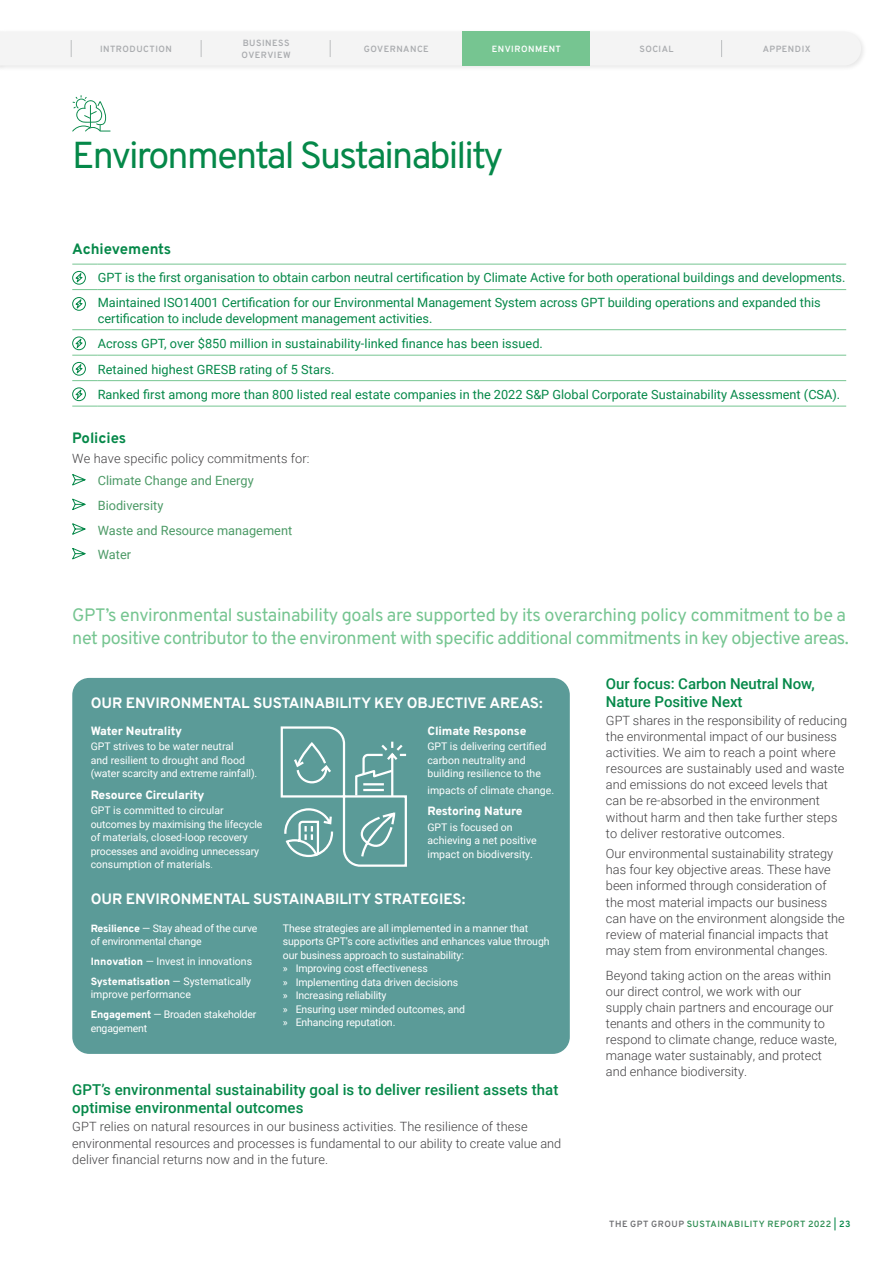
<style>
.page{position:relative;width:893px;height:1263px;background:#fff}
.page>*{position:absolute;margin:0;border:0;box-sizing:border-box;transform-origin:0 0}
.t1{font:37.5px "Overpass";letter-spacing:-.05em;color:#058849}
.t2{font:18px/22.5px "Overpass";letter-spacing:-.03em;color:#76c591}
.t3{font:500 15px/18px "Roboto";letter-spacing:.005em;color:#058849}
.t4{font:700 15px "Overpass";letter-spacing:-.01em;color:#fff}
.t5{font:700 15px "Overpass";letter-spacing:-.005em;color:#058849}
.t6{font:300 12.75px/16.2px "Roboto";color:#414042}
.t7{font:12.75px/25.2px "Roboto";color:#058849}
.t8{font:12.75px/24.6px "Roboto";color:#4c9a66}
.t9{font:800 12px "Overpass";letter-spacing:-.015em;color:#fff}
.t10{font:10.5px/13.5px "Roboto";letter-spacing:-.01em;color:#fff}
.t11{font:800 10.5px "Overpass";letter-spacing:-.01em;color:#fff}
.t12{font:600 9px/11.2px "Overpass";letter-spacing:.055em;color:#aaacaf}
.t13{font:600 9px "Overpass";letter-spacing:.055em;color:#339157}
.t14{font:600 9px "Overpass";letter-spacing:.055em;color:#fff}
.s1{font-weight:300}
.s2{font-family:"Overpass";font-weight:800}
.s3{font-family:"Roboto";font-weight:400}
.s4{color:#6d6e71}
.s5{color:#058849}
</style>
<div class="page">
<svg style="left:72px;top:264px;width:26px;height:1px"></svg>
<hr style="left:98px;top:264px;width:748px;height:1px;background:#76c591">
<hr style="left:98px;top:289px;width:748px;height:1px;background:#76c591">
<svg style="left:72px;top:329px;width:26px;height:1px"></svg>
<hr style="left:98px;top:329px;width:748px;height:1px;background:#76c591">
<hr style="left:98px;top:355px;width:748px;height:1px;background:#76c591">
<hr style="left:98px;top:380px;width:748px;height:1px;background:#76c591">
<hr style="left:98px;top:406px;width:748px;height:1px;background:#76c591">
<svg style="left:72px;top:271px;width:26px;height:19px"></svg>
<svg style="left:72px;top:297px;width:14px;height:14px"></svg>
<svg style="left:72px;top:336px;width:26px;height:20px"></svg>
<svg style="left:72px;top:362px;width:26px;height:19px"></svg>
<svg style="left:72px;top:387px;width:26px;height:20px"></svg>
<svg style="left:72px;top:474px;width:14px;height:12px"></svg>
<svg style="left:72px;top:498px;width:14px;height:12px"></svg>
<svg style="left:72px;top:523px;width:14px;height:12px"></svg>
<svg style="left:72px;top:548px;width:14px;height:12px"></svg>
<svg style="left:72px;top:95px;width:39px;height:37px"></svg>
<div style="left:72px;top:678px;width:498px;height:376px;background:#5b9b98;border-radius:17px"></div>
<svg style="left:280px;top:726px;width:127px;height:141px"></svg>
<div style="left:0;top:29px;width:867px;height:43px;background:#f6f6f6"></div>
<svg style="left:70px;top:32px;width:791px;height:34px"></svg>
<div style="left:463px;top:32px;width:127px;height:34px;background:#76c591"></div>
<p class="t12" style="left:242px;top:37px;width:51px">BUSINESS<br>OVERVIEW</p>
<p class="t12" style="left:100px;top:43px;width:73px">INTRODUCTION</p>
<p class="t14" style="left:492px;top:41px;width:71px">ENVIRONMENT</p>
<p class="t12" style="left:364px;top:43px;width:66px">GOVERNANCE</p>
<p class="t12" style="left:639px;top:43px;width:36px">SOCIAL</p>
<p class="t12" style="left:763px;top:43px;width:49px">APPENDIX</p>
<h1 class="t1" style="left:72px;top:125px;width:433px">Environmental Sustainability</h1>
<p class="t5" style="left:72px;top:236px;width:101px">Achievements</p>
<p class="t7" style="left:98px;top:265px;width:749px;line-height:24.8px">GPT is the first organisation to obtain carbon neutral certification by Climate Active for both operational buildings and developments.<br>Maintained ISO14001 Certification for our Environmental Management System across GPT building operations and expanded this</p>
<p class="t7" style="left:98px;top:306px;width:744px">certification to include development management activities.<br>Across GPT, over $850 million in sustainability-linked finance has been issued.<br>Retained highest GRESB rating of 5 Stars.<br>Ranked first among more than 800 listed real estate companies in the 2022 S&amp;P Global Corporate Sustainability Assessment (CSA).</p>
<p class="t5" style="left:72px;top:426px;width:55px">Policies</p>
<p class="t6" style="left:72px;top:450px;width:239px">We have specific policy commitments for:</p>
<p class="t8" style="left:98px;top:468px;width:196px">Climate Change and Energy<br>Biodiversity<br>Waste and Resource management<br>Water</p>
<h2 class="t2" style="left:72px;top:603px;width:778px">GPT’s environmental sustainability goals are supported by its overarching policy commitment to be a net positive contributor to the environment with specific additional commitments in key objective areas.</h2>
<p class="t4" style="left:91px;top:691px;width:453px">OUR ENVIRONMENTAL SUSTAINABILITY KEY OBJECTIVE AREAS:</p>
<p class="t9" style="left:91px;top:721px;width:93px">Water Neutrality</p>
<p class="t10" style="left:91px;top:739px;width:168px">GPT strives to be water neutral<br>and resilient to drought and flood (water scarcity and extreme rainfall).</p>
<p class="t9" style="left:91px;top:785px;width:115px">Resource Circularity</p>
<p class="t10" style="left:91px;top:803px;width:173px">GPT is committed to circular outcomes by maximising the lifecycle of materials, closed-loop recovery processes and avoiding unnecessary consumption of materials<span class="s1">.</span></p>
<p class="t9" style="left:427px;top:721px;width:100px">Climate Response</p>
<p class="t10" style="left:427px;top:739px;width:120px">GPT is delivering certified carbon neutrality and building resilience to the</p>
<p class="t10" style="left:427px;top:783px;width:128px">impacts of climate change.</p>
<p class="t9" style="left:427px;top:801px;width:97px">Restoring Nature</p>
<p class="t10" style="left:427px;top:820px;width:111px">GPT is focused on achieving a net positive impact on biodiversity.</p>
<p class="t4" style="left:91px;top:886px;width:376px">OUR ENVIRONMENTAL SUSTAINABILITY STRATEGIES:</p>
<p class="t10" style="left:91px;top:921px;width:168px"><span class="s2">Resilience</span> — Stay ahead of the curve of environmental change</p>
<p class="t10" style="left:91px;top:954px;width:163px"><span class="s2">Innovation</span> — Invest in innovations</p>
<p class="t11" style="left:91px;top:973px;width:162px">Systematisation <span class="s3">— Systematically</span></p>
<p class="t10" style="left:91px;top:984px;width:167px;line-height:20px">improve performance<br><span class="s2">Engagement</span> — Broaden stakeholder</p>
<p class="t10" style="left:91px;top:1021px;width:58px">engagement</p>
<p class="t10" style="left:283px;top:921px;width:268px">These strategies are all implemented in a manner that supports GPT’s core activities and enhances value through our business approach to sustainability:<br>» Improving cost effectiveness<br>» Implementing data driven decisions<br>» Increasing reliability<br>» Ensuring user minded outcomes, and<br>» Enhancing reputation.</p>
<p class="t3" style="left:72px;top:1080px;width:488px">GPT’s environmental sustainability goal is to deliver resilient assets that optimise environmental outcomes</p>
<p class="t6" style="left:72px;top:1118px;width:491px">GPT relies on natural resources in our business activities. The resilience of these environmental resources and processes is fundamental to our ability to create value and deliver financial returns now and in the future.</p>
<p class="t3" style="left:606px;top:674px;width:210px">Our focus: Carbon Neutral Now,<br>Nature Positive Next</p>
<p class="t6" style="left:606px;top:712px;width:243px">GPT shares in the responsibility of reducing the environmental impact of our business activities. We aim to reach a point where resources are sustainably used and waste and emissions do not exceed levels that can be re-absorbed in the environment without harm and then take further steps to deliver restorative outcomes.</p>
<p class="t6" style="left:606px;top:845px;width:240px">Our environmental sustainability strategy has four key objective areas. These have been informed through consideration of the most material impacts our business can have on the environment alongside the review of material financial impacts that may stem from environmental changes.</p>
<p class="t6" style="left:606px;top:966px;width:232px">Beyond taking action on the areas within our direct control, we work with our supply chain partners and encourage our tenants and others in the community to respond to climate change, reduce waste, manage water sustainably, and protect and enhance biodiversity.</p>
<p class="t13" style="left:609px;top:1217px;width:243px"><span class="s4">THE GPT GROUP</span> SUSTAINABILITY REPORT 2022 <span class="s5">| 23</span></p>
</div>
